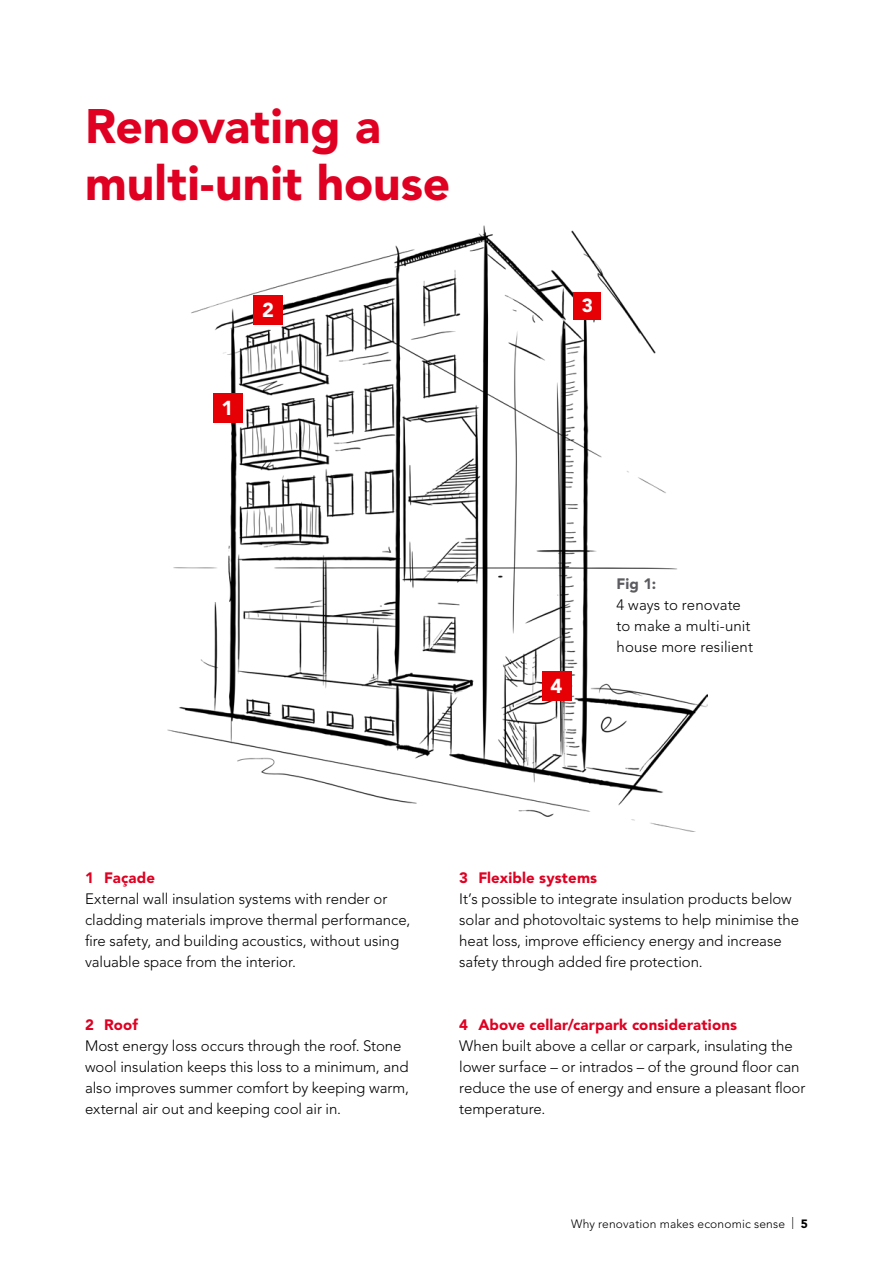
<style>
.page{position:relative;width:893px;height:1263px;background:#fff}
.page>*{position:absolute;margin:0;border:0;box-sizing:border-box;transform-origin:0 0}
.t1{font:900 48px/57.6px "Avenir LT Std";color:#df0022}
.t2{font:900 20.1px "Avenir LT Pro";color:#fff}
.t3{font:900 18.9px "Avenir LT Pro";color:#fff}
.t4{font:300 15px/21px "Avenir LT Std";letter-spacing:-.005em;color:#000}
.t5{font:900 15px "Avenir LT Std";letter-spacing:.01em;color:#df0022}
.t6{font:900 15px "Avenir LT Std";color:#5c5b60}
.t7{font:300 12px "Avenir LT Std";letter-spacing:.015em;color:#000}
.s1{font-weight:900}
</style>
<div class="page">
<img style="left:168px;top:225px;width:539px;height:606px">
<div style="left:213px;top:394px;width:30px;height:29px;background:#e60005"></div>
<div style="left:253px;top:295px;width:30px;height:30px;background:#e60005"></div>
<div style="left:542px;top:671px;width:29px;height:29px;background:#e60005"></div>
<div style="left:573px;top:292px;width:28px;height:28px;background:#e60005"></div>
<h1 class="t1" style="left:85px;top:97px;width:367px">Renovating a multi-unit house</h1>
<h2 class="t2" style="left:262px;top:298px;width:13px">2</h2>
<h2 class="t2" style="left:221px;top:396px;width:13px">1</h2>
<p class="t3" style="left:582px;top:294px;width:13px">3</p>
<h2 class="t2" style="left:550px;top:673px;width:13px">4</h2>
<p class="t6" style="left:617px;top:575px;width:41px">Fig 1:</p>
<p class="t4" style="left:617px;top:595px;width:138px">4 ways to renovate to make a multi-unit house more resilient</p>
<p class="t5" style="left:85px;top:869px;width:71px">1 Façade</p>
<p class="t4" style="left:85px;top:889px;width:327px">External wall insulation systems with render or cladding materials improve thermal performance, fire safety, and building acoustics, without using valuable space from the interior.</p>
<p class="t5" style="left:85px;top:1016px;width:54px">2 Roof</p>
<p class="t4" style="left:85px;top:1036px;width:325px">Most energy loss occurs through the roof. Stone wool insulation keeps this loss to a minimum, and also improves summer comfort by keeping warm, external air out and keeping cool air in.</p>
<p class="t5" style="left:459px;top:869px;width:139px">3 Flexible systems</p>
<p class="t4" style="left:459px;top:889px;width:341px">It’s possible to integrate insulation products below solar and photovoltaic systems to help minimise the heat loss, improve efficiency energy and increase safety through added fire protection.</p>
<p class="t5" style="left:459px;top:1016px;width:279px">4 Above cellar/carpark considerations</p>
<p class="t4" style="left:459px;top:1036px;width:348px">When built above a cellar or carpark, insulating the lower surface – or intrados – of the ground floor can reduce the use of energy and ensure a pleasant floor temperature.</p>
<p class="t7" style="left:571px;top:1216px;width:238px">Why renovation makes economic sense | <span class="s1">5</span></p>
</div>
